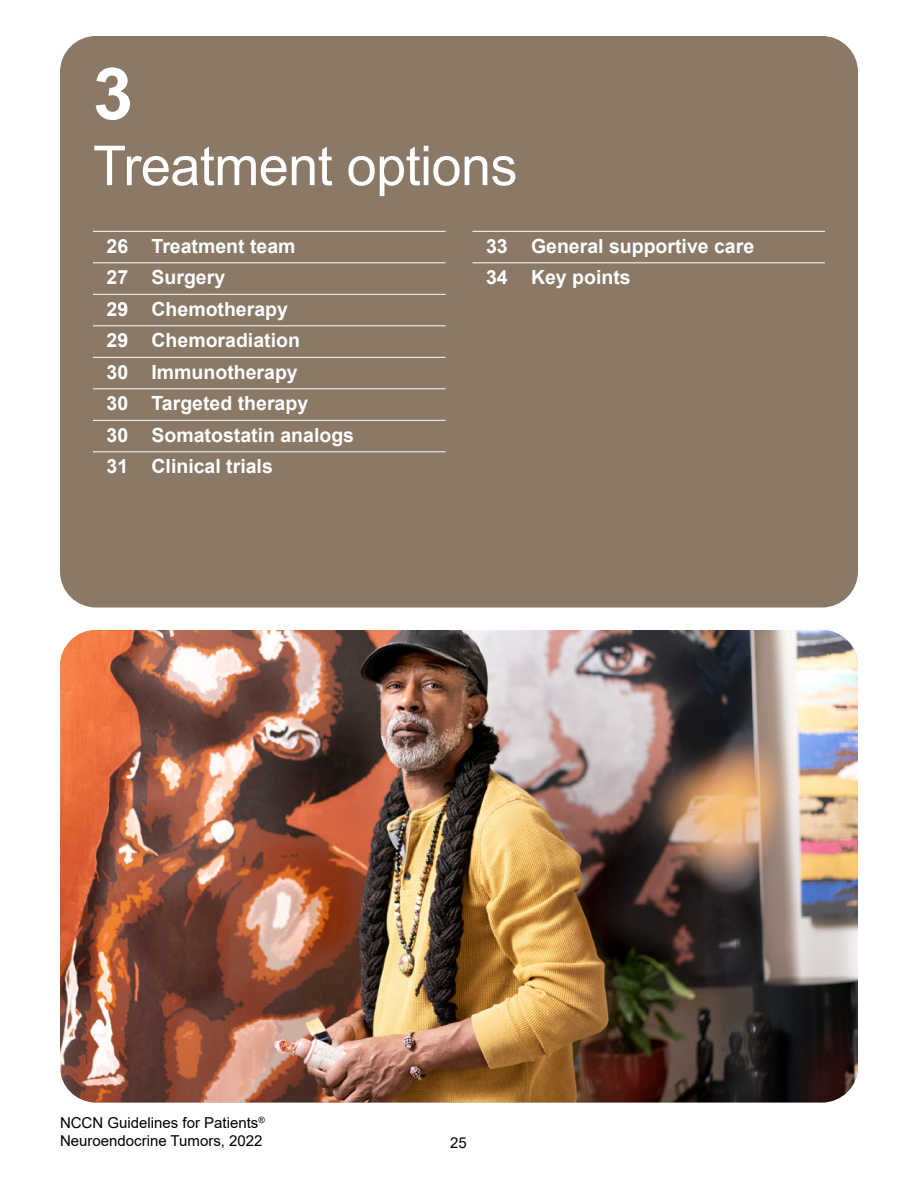
<style>
.page{position:relative;width:918px;height:1188px;background:#fff}
.page>*{position:absolute;margin:0;border:0;box-sizing:border-box;transform-origin:0 0}
.t1{font:700 72px "Arial";color:#fff}
.t2{font:55.05px "Arial";letter-spacing:-.01em;color:#fff}
.t3{font:700 19.5px/31.5px "Arial";color:#fff}
.t4{font:15px/18px "Arial";color:#000}
</style>
<div class="page">
<div style="left:60px;top:36px;width:798px;height:572px;background:#8a7967;border-radius:36px"></div>
<img style="left:60px;top:630px;width:798px;height:472px">
<hr style="left:93px;top:231px;width:353px;height:1px;background:#fff">
<hr style="left:93px;top:262px;width:353px;height:1px;background:#fff">
<hr style="left:93px;top:294px;width:353px;height:1px;background:#fff">
<hr style="left:93px;top:325px;width:353px;height:1px;background:#fff">
<hr style="left:93px;top:357px;width:353px;height:1px;background:#fff">
<hr style="left:93px;top:388px;width:353px;height:1px;background:#fff">
<hr style="left:93px;top:420px;width:353px;height:1px;background:#fff">
<hr style="left:93px;top:451px;width:353px;height:1px;background:#fff">
<hr style="left:472px;top:231px;width:353px;height:1px;background:#fff">
<hr style="left:472px;top:262px;width:353px;height:1px;background:#fff">
<h1 class="t1" style="left:93px;top:43px;width:42px">3</h1>
<h2 class="t2" style="left:93px;top:128px;width:426px">Treatment options</h2>
<p class="t3" style="left:106px;top:230px;width:249px">26 Treatment team<br>27 Surgery<br>29 Chemotherapy<br>29 Chemoradiation<br>30 Immunotherapy<br>30 Targeted therapy<br>30 Somatostatin analogs<br>31 Clinical trials</p>
<p class="t3" style="left:486px;top:230px;width:270px">33 General supportive care<br>34 Key points</p>
<p class="t4" style="left:60px;top:1114px;width:206px">NCCN Guidelines for Patients<sup>®<br></sup>Neuroendocrine Tumors, 2022</p>
<p class="t4" style="left:450px;top:1133px;width:18px">25</p>
</div>
